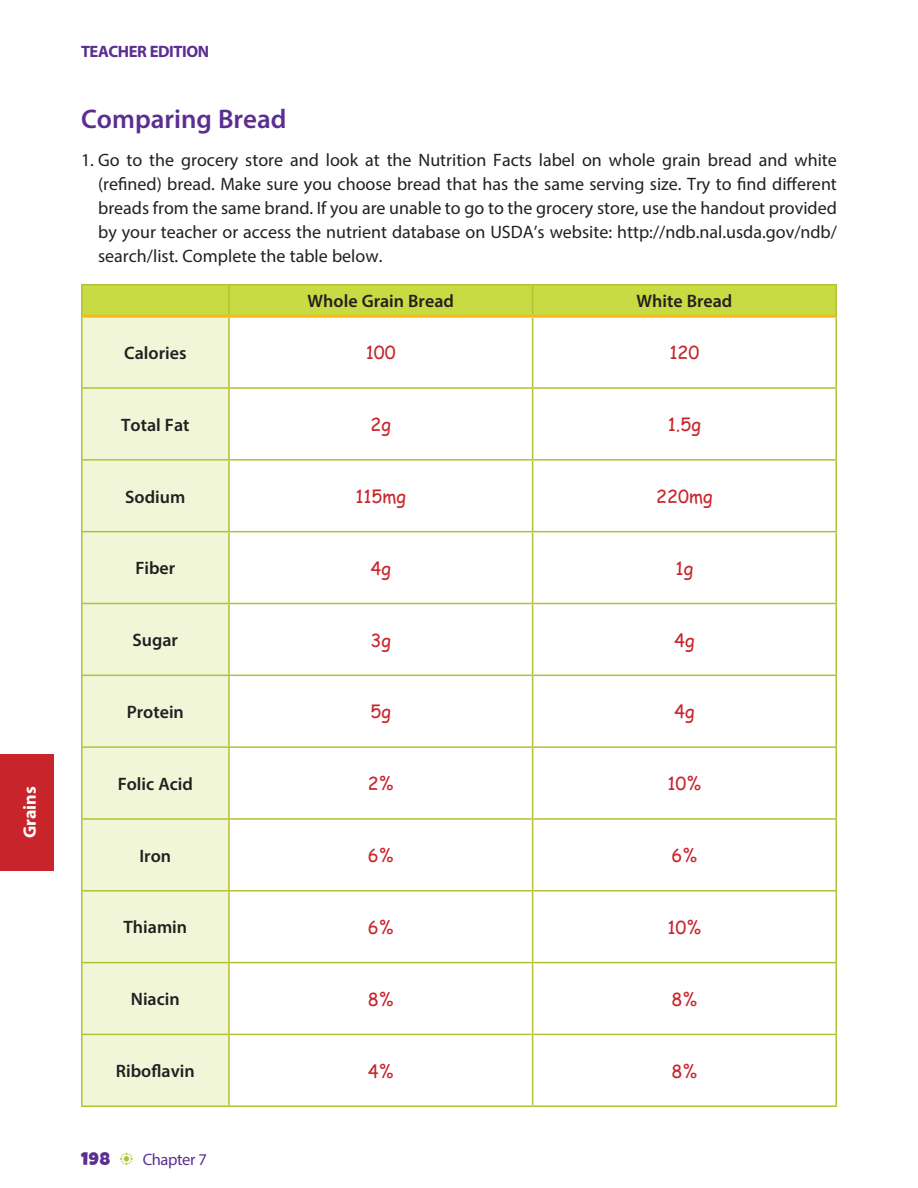
<style>
.page{position:relative;width:918px;height:1188px;background:#fff}
.page>*{position:absolute;margin:0;border:0;box-sizing:border-box;transform-origin:0 0}
.Lab_Sub_headers{font:600 27px "Myriad Pro";color:#5b2e91}
.body{font:18px/24px "Myriad Pro";color:#231f20;text-align:justify}
.body-2{font:600 18px "Myriad Pro";color:#231f20}
.body-3{font:18px "Comic Sans MS";color:#c8242b}
.t1{font:700 18px "Myriad Pro";color:#fff}
.t2{font:700 16.5px "Myriad Pro";letter-spacing:-.025em;color:#5b2e91}
.t3{font:16.5px "Myriad Pro";letter-spacing:-.025em;color:#5b2e91}
.s1{font-family:"Luckiest Guy";font-size:18px}
.s2{font-family:"Monotype Sorts";font-size:18px;color:#b3c135}
</style>
<div class="page">
<div style="left:0;top:754px;width:54px;height:116px;background:#c8242b"></div>
<svg style="left:82px;top:285px;width:753px;height:30px;background:#c9da42"></svg>
<div style="left:82px;top:318px;width:146px;height:788px;background:#f1f6d8"></div>
<svg style="left:230px;top:318px;width:605px;height:788px"></svg>
<hr style="left:228px;top:285px;width:2px;height:30px;background:#b3c135">
<hr style="left:532px;top:285px;width:1px;height:30px;background:#b3c135">
<hr style="left:532px;top:318px;width:1px;height:69px;background:#b3c135">
<hr style="left:81px;top:387px;width:148px;height:2px;background:#b3c135">
<hr style="left:229px;top:387px;width:304px;height:2px;background:#b3c135">
<hr style="left:533px;top:387px;width:304px;height:2px;background:#b3c135">
<hr style="left:532px;top:389px;width:1px;height:70px;background:#b3c135">
<hr style="left:81px;top:459px;width:148px;height:2px;background:#b3c135">
<hr style="left:229px;top:459px;width:304px;height:2px;background:#b3c135">
<hr style="left:533px;top:459px;width:304px;height:2px;background:#b3c135">
<hr style="left:532px;top:461px;width:1px;height:70px;background:#b3c135">
<hr style="left:81px;top:531px;width:148px;height:1px;background:#b3c135">
<hr style="left:229px;top:531px;width:304px;height:1px;background:#b3c135">
<hr style="left:533px;top:531px;width:304px;height:1px;background:#b3c135">
<hr style="left:532px;top:532px;width:1px;height:71px;background:#b3c135">
<hr style="left:81px;top:603px;width:148px;height:1px;background:#b3c135">
<hr style="left:229px;top:603px;width:304px;height:1px;background:#b3c135">
<hr style="left:533px;top:603px;width:304px;height:1px;background:#b3c135">
<hr style="left:532px;top:604px;width:1px;height:71px;background:#b3c135">
<hr style="left:81px;top:675px;width:148px;height:1px;background:#b3c135">
<hr style="left:229px;top:675px;width:304px;height:1px;background:#b3c135">
<hr style="left:533px;top:675px;width:304px;height:1px;background:#b3c135">
<hr style="left:532px;top:676px;width:1px;height:70px;background:#b3c135">
<hr style="left:81px;top:746px;width:148px;height:2px;background:#b3c135">
<hr style="left:229px;top:746px;width:304px;height:2px;background:#b3c135">
<hr style="left:533px;top:746px;width:304px;height:2px;background:#b3c135">
<hr style="left:532px;top:748px;width:1px;height:70px;background:#b3c135">
<hr style="left:81px;top:818px;width:148px;height:2px;background:#b3c135">
<hr style="left:229px;top:818px;width:304px;height:2px;background:#b3c135">
<hr style="left:533px;top:818px;width:304px;height:2px;background:#b3c135">
<hr style="left:532px;top:820px;width:1px;height:70px;background:#b3c135">
<hr style="left:81px;top:890px;width:148px;height:2px;background:#b3c135">
<hr style="left:229px;top:890px;width:304px;height:2px;background:#b3c135">
<hr style="left:533px;top:890px;width:304px;height:2px;background:#b3c135">
<hr style="left:532px;top:892px;width:1px;height:70px;background:#b3c135">
<hr style="left:81px;top:962px;width:148px;height:1px;background:#b3c135">
<hr style="left:229px;top:962px;width:304px;height:1px;background:#b3c135">
<hr style="left:533px;top:962px;width:304px;height:1px;background:#b3c135">
<hr style="left:532px;top:963px;width:1px;height:71px;background:#b3c135">
<hr style="left:81px;top:1034px;width:148px;height:1px;background:#b3c135">
<hr style="left:229px;top:1034px;width:304px;height:1px;background:#b3c135">
<hr style="left:533px;top:1034px;width:304px;height:1px;background:#b3c135">
<hr style="left:532px;top:1035px;width:1px;height:71px;background:#b3c135">
<hr style="left:81px;top:284px;width:148px;height:1px;background:#b3c135">
<hr style="left:81px;top:285px;width:1px;height:31px;background:#b3c135">
<hr style="left:229px;top:284px;width:304px;height:1px;background:#b3c135">
<hr style="left:533px;top:284px;width:304px;height:1px;background:#b3c135">
<hr style="left:835px;top:285px;width:2px;height:31px;background:#b3c135">
<hr style="left:82px;top:315px;width:147px;height:3px;background:#fcb814">
<hr style="left:81px;top:316px;width:1px;height:71px;background:#b3c135">
<hr style="left:81px;top:389px;width:1px;height:70px;background:#b3c135">
<hr style="left:81px;top:461px;width:1px;height:70px;background:#b3c135">
<hr style="left:81px;top:532px;width:1px;height:71px;background:#b3c135">
<hr style="left:81px;top:604px;width:1px;height:71px;background:#b3c135">
<hr style="left:81px;top:676px;width:1px;height:70px;background:#b3c135">
<hr style="left:81px;top:748px;width:1px;height:70px;background:#b3c135">
<hr style="left:81px;top:820px;width:1px;height:70px;background:#b3c135">
<hr style="left:81px;top:892px;width:1px;height:70px;background:#b3c135">
<hr style="left:81px;top:963px;width:1px;height:71px;background:#b3c135">
<hr style="left:81px;top:1035px;width:1px;height:71px;background:#b3c135">
<hr style="left:81px;top:1106px;width:148px;height:1px;background:#b3c135">
<hr style="left:229px;top:315px;width:304px;height:3px;background:#fcb814">
<hr style="left:533px;top:315px;width:302px;height:3px;background:#fcb814">
<hr style="left:228px;top:318px;width:2px;height:69px;background:#b3c135">
<hr style="left:835px;top:316px;width:2px;height:71px;background:#b3c135">
<hr style="left:228px;top:389px;width:2px;height:70px;background:#b3c135">
<hr style="left:835px;top:389px;width:2px;height:70px;background:#b3c135">
<hr style="left:228px;top:461px;width:2px;height:70px;background:#b3c135">
<hr style="left:835px;top:461px;width:2px;height:70px;background:#b3c135">
<hr style="left:228px;top:532px;width:2px;height:71px;background:#b3c135">
<hr style="left:835px;top:532px;width:2px;height:71px;background:#b3c135">
<hr style="left:228px;top:604px;width:2px;height:71px;background:#b3c135">
<hr style="left:835px;top:604px;width:2px;height:71px;background:#b3c135">
<hr style="left:228px;top:676px;width:2px;height:70px;background:#b3c135">
<hr style="left:835px;top:676px;width:2px;height:70px;background:#b3c135">
<hr style="left:228px;top:748px;width:2px;height:70px;background:#b3c135">
<hr style="left:835px;top:748px;width:2px;height:70px;background:#b3c135">
<hr style="left:228px;top:820px;width:2px;height:70px;background:#b3c135">
<hr style="left:835px;top:820px;width:2px;height:70px;background:#b3c135">
<hr style="left:228px;top:892px;width:2px;height:70px;background:#b3c135">
<hr style="left:835px;top:892px;width:2px;height:70px;background:#b3c135">
<hr style="left:228px;top:963px;width:2px;height:71px;background:#b3c135">
<hr style="left:835px;top:963px;width:2px;height:71px;background:#b3c135">
<hr style="left:228px;top:1035px;width:2px;height:71px;background:#b3c135">
<hr style="left:835px;top:1035px;width:2px;height:71px;background:#b3c135">
<hr style="left:229px;top:1106px;width:304px;height:1px;background:#b3c135">
<hr style="left:533px;top:1106px;width:304px;height:1px;background:#b3c135">
<p class="t1" style="left:18px;top:838px;width:53px;rotate:-90deg">Grains</p>
<p class="t2" style="left:81px;top:41px;width:130px">TEACHER EDITION</p>
<p class="Lab_Sub_headers" style="left:81px;top:102px;width:207px">Comparing Bread</p>
<p class="body" style="left:98px;top:147px;width:740px;text-indent:-17px">1. Go to the grocery store and look at the Nutrition Facts label on whole grain bread and white (refined) bread. Make sure you choose bread that has the same serving size. Try to find different breads from the same brand. If you are unable to go to the grocery store, use the handout provided by your teacher or access the nutrient database on USDA’s website: http://ndb.nal.usda.gov/ndb/ search/list. Complete the table below.</p>
<p class="body-2" style="left:308px;top:290px;width:148px">Whole Grain Bread</p>
<p class="body-2" style="left:636px;top:290px;width:97px">White Bread</p>
<p class="body-2" style="left:124px;top:341px;width:64px">Calories</p>
<p class="body-3" style="left:366px;top:339px;width:32px">100</p>
<p class="body-3" style="left:669px;top:339px;width:32px">120</p>
<p class="body-2" style="left:121px;top:413px;width:70px">Total Fat</p>
<p class="body-3" style="left:370px;top:411px;width:22px">2g</p>
<p class="body-3" style="left:668px;top:411px;width:35px">1.5g</p>
<p class="body-2" style="left:125px;top:485px;width:62px">Sodium</p>
<p class="body-3" style="left:355px;top:483px;width:52px">115mg</p>
<p class="body-3" style="left:656px;top:483px;width:58px">220mg</p>
<p class="body-2" style="left:135px;top:557px;width:41px">Fiber</p>
<p class="body-3" style="left:371px;top:555px;width:22px">4g</p>
<p class="body-3" style="left:676px;top:555px;width:19px">1g</p>
<p class="body-2" style="left:133px;top:629px;width:47px">Sugar</p>
<p class="body-3" style="left:371px;top:627px;width:22px">3g</p>
<p class="body-3" style="left:674px;top:627px;width:22px">4g</p>
<p class="body-2" style="left:127px;top:700px;width:59px">Protein</p>
<p class="body-3" style="left:371px;top:699px;width:22px">5g</p>
<p class="body-3" style="left:674px;top:699px;width:22px">4g</p>
<p class="body-2" style="left:118px;top:772px;width:77px">Folic Acid</p>
<p class="body-3" style="left:368px;top:770px;width:27px">2%</p>
<p class="body-3" style="left:667px;top:770px;width:35px">10%</p>
<p class="body-2" style="left:140px;top:844px;width:33px">Iron</p>
<p class="body-3" style="left:368px;top:842px;width:27px">6%</p>
<p class="body-3" style="left:672px;top:842px;width:27px">6%</p>
<p class="body-2" style="left:124px;top:916px;width:65px">Thiamin</p>
<p class="body-3" style="left:368px;top:914px;width:27px">6%</p>
<p class="body-3" style="left:667px;top:914px;width:35px">10%</p>
<p class="body-2" style="left:131px;top:988px;width:50px">Niacin</p>
<p class="body-3" style="left:368px;top:986px;width:27px">8%</p>
<p class="body-3" style="left:672px;top:986px;width:27px">8%</p>
<p class="body-2" style="left:116px;top:1060px;width:80px">Riboflavin</p>
<p class="body-3" style="left:368px;top:1058px;width:27px">4%</p>
<p class="body-3" style="left:672px;top:1058px;width:27px">8%</p>
<p class="t3" style="left:81px;top:1149px;width:127px"><span class="s1">198</span> <span class="s2">b</span> Chapter 7</p>
</div>
